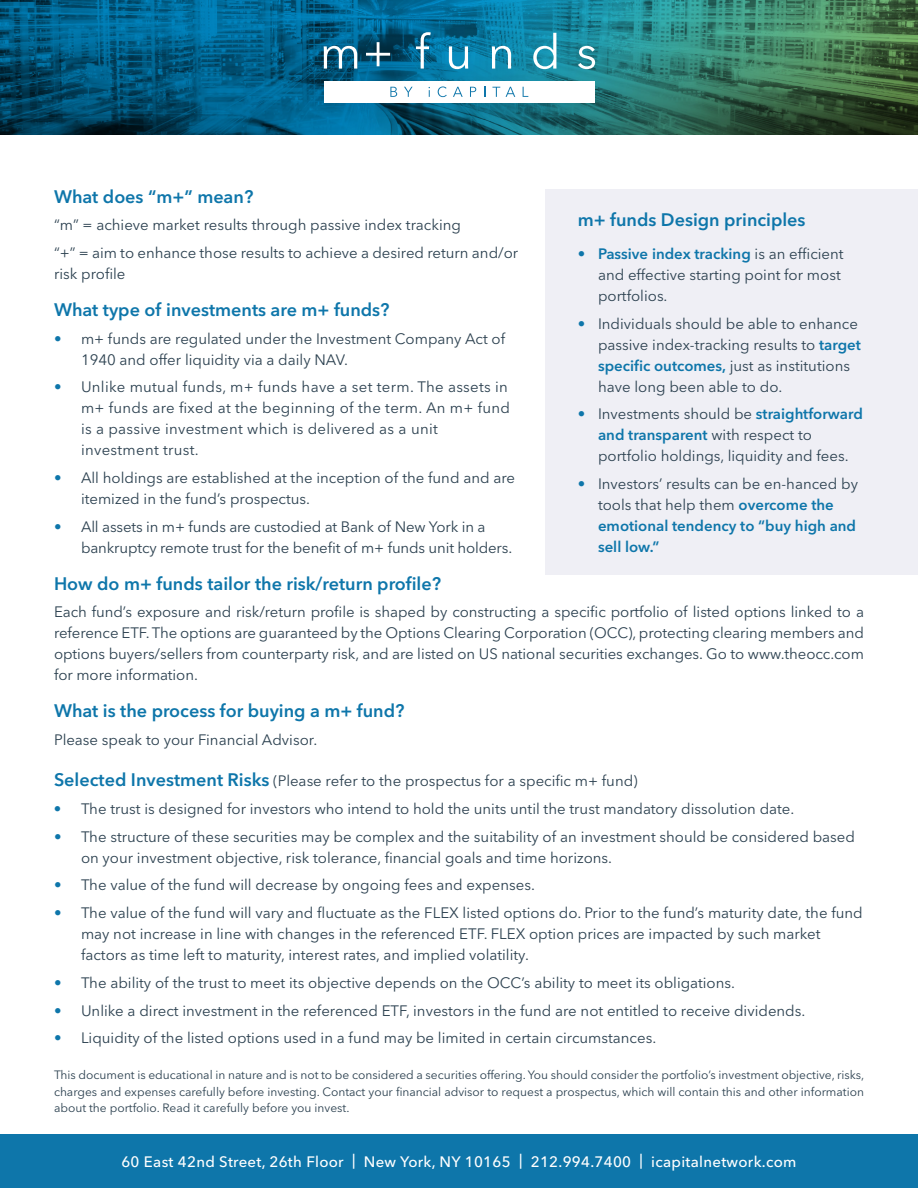
<style>
.page{position:relative;width:918px;height:1188px;background:#fff}
.page>*{position:absolute;margin:0;border:0;box-sizing:border-box;transform-origin:0 0}
.t1{font:600 18px "Avenir Next LT Pro";color:#0e76aa}
.t2{font:15px/21px "Avenir Next LT Pro";color:#2c4150}
.t3{font:15px/21px "Avenir Next LT Pro";letter-spacing:.02em;color:#2c4150}
.t4{font:500 15px "Avenir Next LT Pro";letter-spacing:.02em;color:#fff}
.t5{font:12px/16.5px "Avenir Next LT Pro";color:#2c4150;text-align:justify}
.s1{color:#0e76aa}
.s2{font-weight:600;font-size:18px;color:#0e76aa}
.s3{font-weight:600;color:#0e76aa}
</style>
<div class="page">
<img style="left:0;top:0;width:918px;height:135px">
<div style="left:324px;top:81px;width:271px;height:22px;background:#fff"></div>
<svg style="left:390px;top:87px;width:7px;height:10px"></svg>
<svg style="left:404px;top:87px;width:9px;height:10px"></svg>
<svg style="left:438px;top:86px;width:9px;height:11px"></svg>
<svg style="left:453px;top:87px;width:10px;height:10px"></svg>
<svg style="left:470px;top:87px;width:6px;height:10px"></svg>
<svg style="left:492px;top:87px;width:8px;height:10px"></svg>
<svg style="left:506px;top:87px;width:9px;height:10px"></svg>
<svg style="left:523px;top:87px;width:5px;height:10px"></svg>
<svg style="left:324px;top:46px;width:33px;height:23px"></svg>
<svg style="left:366px;top:42px;width:24px;height:24px"></svg>
<svg style="left:416px;top:32px;width:15px;height:37px"></svg>
<svg style="left:449px;top:46px;width:19px;height:23px"></svg>
<svg style="left:492px;top:46px;width:19px;height:23px"></svg>
<svg style="left:533px;top:33px;width:23px;height:36px"></svg>
<svg style="left:578px;top:46px;width:17px;height:23px"></svg>
<div style="left:0;top:1134px;width:918px;height:54px;background:#0e76aa"></div>
<div style="left:545px;top:189px;width:373px;height:386px;background:#efeff5"></div>
<p class="t1" style="left:54px;top:185px;width:201px">What does “m+” mean?</p>
<p class="t2" style="left:54px;top:215px;width:409px">“m” = achieve market results through passive index tracking</p>
<p class="t2" style="left:54px;top:242px;width:466px">“+” = aim to enhance those results to achieve a desired return and/or risk profile</p>
<p class="t1" style="left:54px;top:299px;width:337px">What type of investments are m+ funds?</p>
<p class="t2" style="left:81px;top:328px;width:426px;text-indent:-27px"><span class="s1">•</span> m+ funds are regulated under the Investment Company Act of<br>1940 and offer liquidity via a daily NAV.</p>
<p class="t3" style="left:81px;top:377px;width:431px;text-indent:-27px"><span class="s1">•</span> Unlike mutual funds, m+ funds have a set term. The assets in m+ funds are fixed at the beginning of the term. An m+ fund is a passive investment which is delivered as a unit investment trust.</p>
<p class="t2" style="left:81px;top:467px;width:436px;text-indent:-27px"><span class="s1">•</span> All holdings are established at the inception of the fund and are itemized in the fund’s prospectus.</p>
<p class="t2" style="left:81px;top:516px;width:433px;text-indent:-27px"><span class="s1">•</span> All assets in m+ funds are custodied at Bank of New York in a bankruptcy remote trust for the benefit of m+ funds unit holders.</p>
<p class="t1" style="left:54px;top:572px;width:389px">How do m+ funds tailor the risk/return profile?</p>
<p class="t2" style="left:54px;top:602px;width:812px;text-align:justify">Each fund’s exposure and risk/return profile is shaped by constructing a specific portfolio of listed options linked to a reference ETF. The options are guaranteed by the Options Clearing Corporation (OCC), protecting clearing members and options buyers/sellers from counterparty risk, and are listed on US national securities exchanges. Go to www.theocc.com for more information.</p>
<p class="t1" style="left:54px;top:700px;width:352px">What is the process for buying a m+ fund?</p>
<p class="t2" style="left:54px;top:729px;width:265px">Please speak to your Financial Advisor.</p>
<p class="t2" style="left:54px;top:770px;width:585px"><span class="s2">Selected Investment Risks</span> (Please refer to the prospectus for a specific m+ fund)</p>
<p class="t2" style="left:54px;top:798px;width:742px"><span class="s1">•</span> The trust is designed for investors who intend to hold the units until the trust mandatory dissolution date.</p>
<p class="t2" style="left:81px;top:826px;width:776px;text-indent:-27px"><span class="s1">•</span> The structure of these securities may be complex and the suitability of an investment should be considered based on your investment objective, risk tolerance, financial goals and time horizons.</p>
<p class="t2" style="left:54px;top:875px;width:482px"><span class="s1">•</span> The value of the fund will decrease by ongoing fees and expenses.</p>
<p class="t2" style="left:81px;top:902px;width:783px;text-indent:-27px"><span class="s1">•</span> The value of the fund will vary and fluctuate as the FLEX listed options do. Prior to the fund’s maturity date, the fund may not increase in line with changes in the referenced ETF. FLEX option prices are impacted by such market factors as time left to maturity, interest rates, and implied volatility.</p>
<p class="t2" style="left:54px;top:972px;width:683px"><span class="s1">•</span> The ability of the trust to meet its objective depends on the OCC’s ability to meet its obligations.</p>
<p class="t2" style="left:54px;top:1000px;width:753px"><span class="s1">•</span> Unlike a direct investment in the referenced ETF, investors in the fund are not entitled to receive dividends.</p>
<p class="t2" style="left:54px;top:1028px;width:604px"><span class="s1">•</span> Liquidity of the listed options used in a fund may be limited in certain circumstances.</p>
<p class="t5" style="left:54px;top:1067px;width:812px">This document is educational in nature and is not to be considered a securities offering. You should consider the portfolio’s investment objective, risks, charges and expenses carefully before investing. Contact your financial advisor to request a prospectus, which will contain this and other information about the portfolio. Read it carefully before you invest.</p>
<p class="t1" style="left:578px;top:209px;width:229px">m+ funds Design principles</p>
<p class="t2" style="left:598px;top:243px;width:247px;text-indent:-20px"><span class="s1">•</span> <span class="s3">Passive index tracking</span> is an efficient and effective starting point for most portfolios.</p>
<p class="t2" style="left:598px;top:313px;width:264px;text-indent:-20px"><span class="s1">•</span> Individuals should be able to enhance passive index-tracking results to <span class="s3">target specific outcomes,</span> just as institutions have long been able to do.</p>
<p class="t2" style="left:598px;top:404px;width:266px;text-indent:-20px"><span class="s1">•</span> Investments should be <span class="s3">straightforward and transparent</span> with respect to portfolio holdings, liquidity and fees.</p>
<p class="t2" style="left:598px;top:473px;width:261px;text-indent:-20px"><span class="s1">•</span> Investors’ results can be en-hanced by tools that help them <span class="s3">overcome the emotional tendency to “buy high and sell low.”</span></p>
<p class="t4" style="left:121px;top:1152px;width:677px">60 East 42nd Street, 26th Floor | New York, NY 10165 | 212.994.7400 | icapitalnetwork.com</p>
</div>
